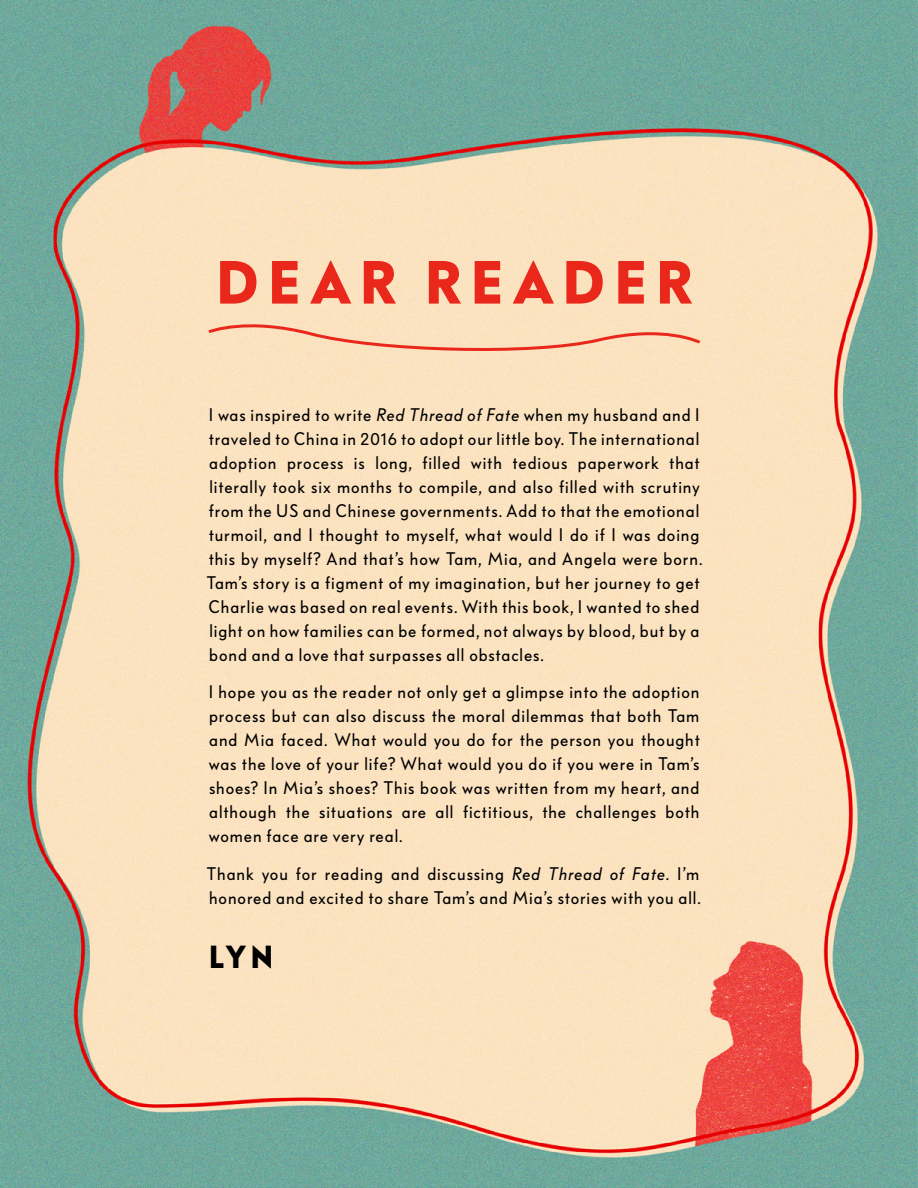
<style>
.page{position:relative;width:918px;height:1188px;background:#fff}
.page>*{position:absolute;margin:0;border:0;box-sizing:border-box;transform-origin:0 0}
.t1{font:700 60px "Bauer Grotesk Pro";letter-spacing:.16em;color:#ea271b}
.t2{font:700 31.5px "Bauer Grotesk Pro";color:#000001}
.t3{font:18px/24px "Bauer Grotesk Pro";letter-spacing:.05em;color:#000001}
.s1{font-style:italic}
</style>
<div class="page">
<img style="left:0;top:0;width:918px;height:1188px">
<svg style="left:206px;top:317px;width:497px;height:39px;background:#f9d3b2"></svg>
<h1 class="t1" style="left:216px;top:237px;width:478px">DEAR READER</h1>
<p class="t3" style="left:206px;top:401px;width:498px">I was inspired to write <span class="s1">Red Thread of Fate</span> when my husband and I traveled to China in 2016 to adopt our little boy. The international adoption process is long, filled with tedious paperwork that literally took six months to compile, and also filled with scrutiny from the US and Chinese governments. Add to that the emotional turmoil, and I thought to myself, what would I do if I was doing this by myself? And that’s how Tam, Mia, and Angela were born.<br>Tam’s story is a figment of my imagination, but her journey to get Charlie was based on real events. With this book, I wanted to shed light on how families can be formed, not always by blood, but by a bond and a love that surpasses all obstacles.</p>
<p class="t3" style="left:209px;top:679px;width:493px;text-align:justify">I hope you as the reader not only get a glimpse into the adoption process but can also discuss the moral dilemmas that both Tam and Mia faced. What would you do for the person you thought was the love of your life? What would you do if you were in Tam’s shoes? In Mia’s shoes? This book was written from my heart, and although the situations are all fictitious, the challenges both women face are very real.</p>
<p class="t3" style="left:206px;top:860px;width:496px">Thank you for reading and discussing <span class="s1">Red Thread of Fate</span>. I’m honored and excited to share Tam’s and Mia’s stories with you all.</p>
<h2 class="t2" style="left:209px;top:933px;width:66px">LYN</h2>
</div>
